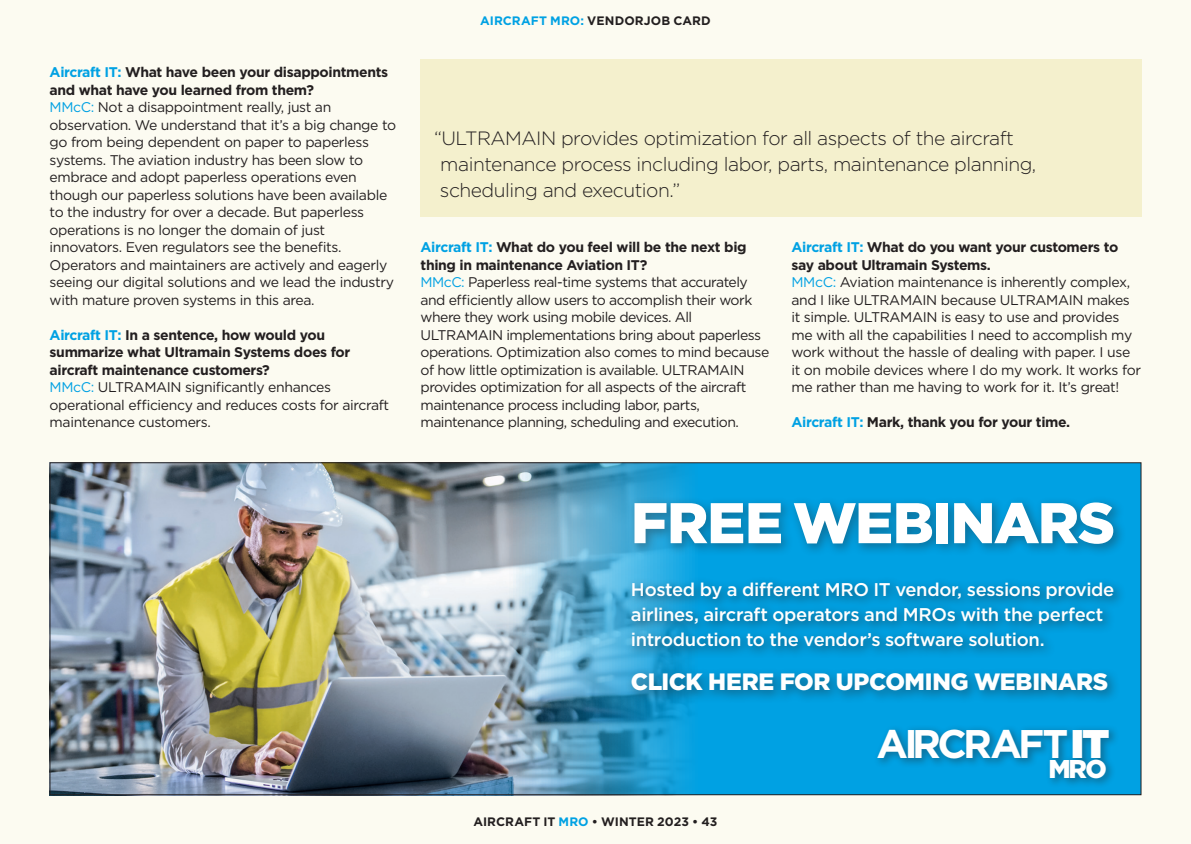
<style>
.page{position:relative;width:1191px;height:844px;background:#fff}
.page>*{position:absolute;margin:0;border:0;box-sizing:border-box;transform-origin:0 0}
.MAIN_Headline{font:900 57.23px "Gotham";letter-spacing:-.015em;color:#fff}
.MAIN_Headline-2{font:700 39.9px "Gotham";letter-spacing:-.09em;color:#fff}
.MAIN_Headline-3{font:900 25.72px "Gotham";color:#fff}
.MAIN_Headline-4{font:900 23.62px "Gotham";letter-spacing:-.015em;color:#fff}
.PULL_QUOTE{font:300 19.25px/26.2px "Gotham";letter-spacing:-.025em;color:#231f20}
.MAIN_Headline-5{font:500 18.38px/24.8px "Gotham";letter-spacing:-.02em;color:#fff}
.VENDOR_Answer{font:14px/17.5px "Gotham";letter-spacing:-.025em;color:#231f20}
.VENDOR_Question{font:700 14px/17.5px "Gotham";letter-spacing:-.025em;color:#231f20}
.MAIN_Crosshead_2{font:700 12.25px "Gotham";letter-spacing:.005em;color:#231f20}
.s1{color:#00a1e3}
.s2{font-weight:900}
</style>
<div class="page">
<div style="left:2px;top:0;width:1189px;height:843px;background:#fcfbf1"></div>
<div style="left:420px;top:60px;width:721px;height:157px;background:#f4f0cd"></div>
<div style="left:50px;top:462px;width:1091px;height:332px;background:#00a1e3"></div>
<img style="left:52px;top:464px;width:637px;height:328px">
<div style="left:625px;top:495px;width:501px;height:208px;background:#231f20;opacity:.35"></div>
<div style="left:873px;top:723px;width:246px;height:65px;background:#231f20;opacity:.35"></div>
<hr style="left:0;top:0;width:1px;height:843px;background:#fcfbf1">
<p class="VENDOR_Question" style="left:50px;top:63px;width:340px"><span class="s1">Aircraft IT:</span> What have been your disappointments and what have you learned from them?</p>
<p class="VENDOR_Answer" style="left:50px;top:98px;width:348px"><span class="s1">MMcC:</span> Not a disappointment really, just an observation. We understand that it’s a big change to go from being dependent on paper to paperless systems. The aviation industry has been slow to embrace and adopt paperless operations even though our paperless solutions have been available to the industry for over a decade. But paperless operations is no longer the domain of just innovators. Even regulators see the benefits.<br>Operators and maintainers are actively and eagerly seeing our digital solutions and we lead the industry with mature proven systems in this area.</p>
<p class="VENDOR_Question" style="left:50px;top:326px;width:302px"><span class="s1">Aircraft IT:</span> In a sentence, how would you summarize what Ultramain Systems does for aircraft maintenance customers?</p>
<p class="VENDOR_Answer" style="left:50px;top:378px;width:341px"><span class="s1">MMcC:</span> ULTRAMAIN significantly enhances operational efficiency and reduces costs for aircraft maintenance customers.</p>
<p class="MAIN_Crosshead_2" style="left:480px;top:12px;width:232px"><span class="s1">AIRCRAFT MRO:</span> VENDORJOB CARD</p>
<p class="PULL_QUOTE" style="left:440px;top:124px;width:598px;text-indent:-6px">“ULTRAMAIN provides optimization for all aspects of the aircraft maintenance process including labor, parts, maintenance planning, scheduling and execution.”</p>
<p class="VENDOR_Question" style="left:420px;top:238px;width:328px"><span class="s1">Aircraft IT:</span> What do you feel will be the next big thing in maintenance Aviation IT?</p>
<p class="VENDOR_Answer" style="left:420px;top:273px;width:350px"><span class="s1">MMcC:</span> Paperless real-time systems that accurately and efficiently allow users to accomplish their work where they work using mobile devices. All ULTRAMAIN implementations bring about paperless operations. Optimization also comes to mind because of how little optimization is available. ULTRAMAIN provides optimization for all aspects of the aircraft maintenance process including labor, parts, maintenance planning, scheduling and execution.</p>
<p class="VENDOR_Question" style="left:791px;top:238px;width:328px"><span class="s1">Aircraft IT:</span> What do you want your customers to say about Ultramain Systems.</p>
<p class="VENDOR_Answer" style="left:791px;top:273px;width:351px"><span class="s1">MMcC:</span> Aviation maintenance is inherently complex, and I like ULTRAMAIN because ULTRAMAIN makes it simple. ULTRAMAIN is easy to use and provides me with all the capabilities I need to accomplish my work without the hassle of dealing with paper. I use it on mobile devices where I do my work. It works for me rather than me having to work for it. It’s great!</p>
<p class="VENDOR_Question" style="left:791px;top:413px;width:280px"><span class="s1">Aircraft IT:</span> Mark, thank you for your time.</p>
<p class="MAIN_Headline" style="left:631px;top:483px;width:485px">FREE WEBINARS</p>
<p class="MAIN_Headline-5" style="left:631px;top:576px;width:485px">Hosted by a different MRO IT vendor, sessions provide airlines, aircraft operators and MROs with the perfect introduction to the vendor’s software solution.</p>
<p class="MAIN_Headline-4" style="left:631px;top:665px;width:479px">CLICK HERE FOR UPCOMING WEBINARS</p>
<p class="MAIN_Headline-2" style="left:876px;top:717px;width:234px">AIRCRAFT <span class="s2">IT</span></p>
<p class="MAIN_Headline-3" style="left:1048px;top:750px;width:60px">MRO</p>
<p class="MAIN_Crosshead_2" style="left:473px;top:813px;width:246px">AIRCRAFT IT <span class="s1">MRO</span> • WINTER 2023 • 43</p>
</div>
